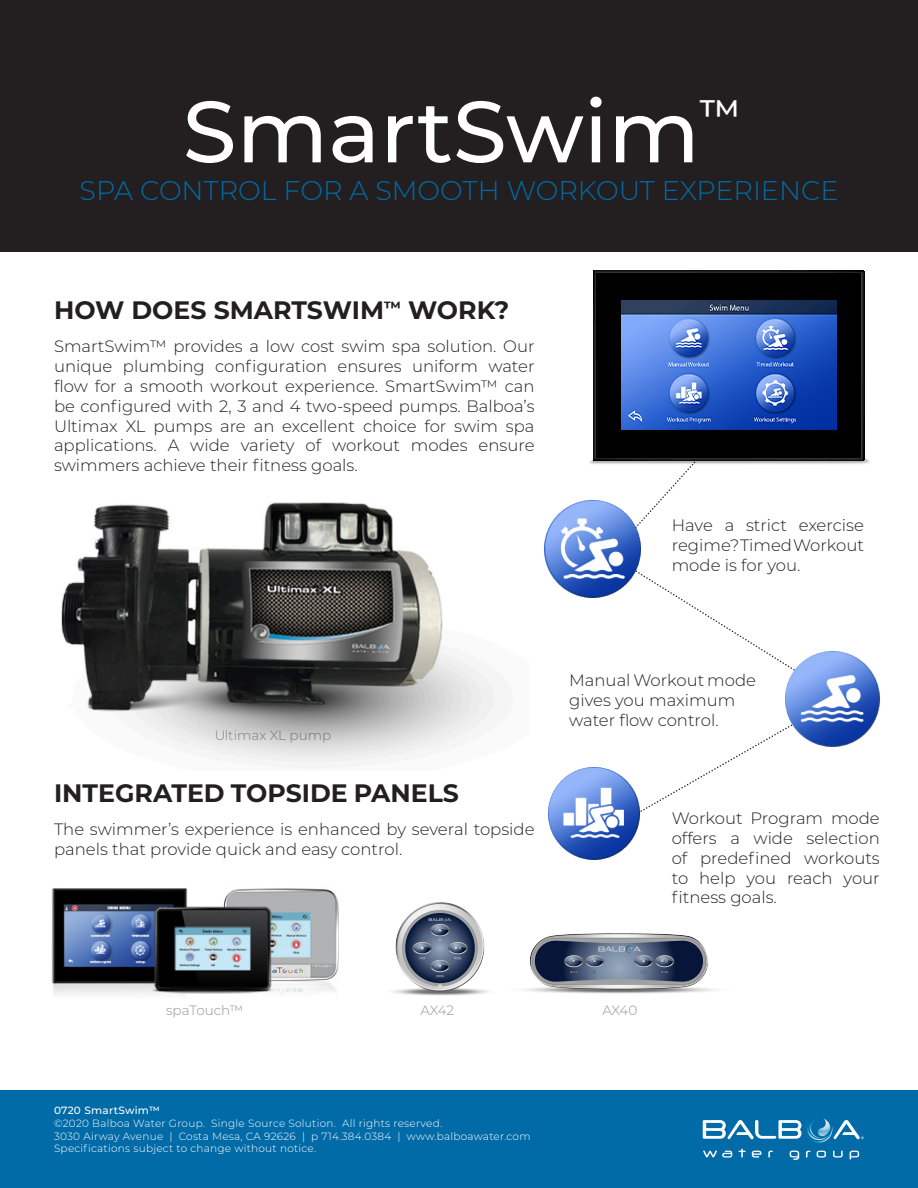
<style>
.page{position:relative;width:918px;height:1188px;background:#fff}
.page>*{position:absolute;margin:0;border:0;box-sizing:border-box;transform-origin:0 0}
.t1{font:500 86.7px "Montserrat";color:#fff}
.t2{font:300 27px "Montserrat";color:#006ba7}
.t3{font:700 25.2px "Montserrat";color:#231f20}
.t4{font:300 16.5px/19.8px "Montserrat";color:#231f20;text-align:justify}
.t5{font:300 13.5px "Montserrat";color:#939598}
.t6{font:300 10.5px/12.6px "Montserrat";letter-spacing:.025em;color:#fff}
.t7{font:500 10.5px "Montserrat";letter-spacing:.025em;color:#fff}
</style>
<div class="page">
<div style="left:0;top:0;width:918px;height:251px;background:#231f20"></div>
<div style="left:0;top:1090px;width:918px;height:98px;background:#006ba7"></div>
<svg style="left:641px;top:473px;width:44px;height:49px"></svg>
<svg style="left:641px;top:574px;width:143px;height:90px"></svg>
<svg style="left:639px;top:729px;width:145px;height:91px"></svg>
<img style="left:589px;top:270px;width:281px;height:203px">
<img style="left:393px;top:903px;width:96px;height:92px">
<img style="left:524px;top:933px;width:191px;height:60px">
<img style="left:61px;top:502px;width:434px;height:260px">
<svg style="left:703px;top:1119px;width:161px;height:41px"></svg>
<img style="left:785px;top:651px;width:95px;height:95px">
<img style="left:544px;top:501px;width:97px;height:96px">
<img style="left:548px;top:768px;width:91px;height:91px">
<img style="left:51px;top:888px;width:288px;height:107px">
<p class="t1" style="left:183px;top:71px;width:560px">SmartSwim<sup>™</sup></p>
<p class="t2" style="left:80px;top:172px;width:760px">SPA CONTROL FOR A SMOOTH WORKOUT EXPERIENCE</p>
<p class="t3" style="left:54px;top:292px;width:457px">HOW DOES SMARTSWIM<sup>™</sup> WORK?</p>
<p class="t4" style="left:54px;top:336px;width:482px">SmartSwim™ provides a low cost swim spa solution. Our unique plumbing configuration ensures uniform water flow for a smooth workout experience. SmartSwim™ can be configured with 2, 3 and 4 two-speed pumps. Balboa’s Ultimax XL pumps are an excellent choice for swim spa applications. A wide variety of workout modes ensure swimmers achieve their fitness goals.</p>
<p class="t4" style="left:672px;top:515px;width:194px">Have a strict exercise regime? Timed Workout mode is for you.</p>
<p class="t5" style="left:214px;top:726px;width:119px">Ultimax XL pump</p>
<p class="t3" style="left:54px;top:775px;width:407px">INTEGRATED TOPSIDE PANELS</p>
<p class="t4" style="left:54px;top:819px;width:482px">The swimmer’s experience is enhanced by several topside panels that provide quick and easy control.</p>
<p class="t4" style="left:569px;top:670px;width:188px">Manual Workout mode</p>
<p class="t4" style="left:569px;top:690px;width:168px">gives you maximum</p>
<p class="t4" style="left:569px;top:710px;width:151px">water flow control.</p>
<p class="t4" style="left:672px;top:808px;width:210px">Workout Program mode offers a wide selection of predefined workouts to help you reach your fitness goals.</p>
<p class="t5" style="left:166px;top:1001px;width:79px">spaTouch™</p>
<p class="t5" style="left:421px;top:1001px;width:35px">AX42</p>
<p class="t5" style="left:603px;top:1001px;width:36px">AX40</p>
<p class="t7" style="left:54px;top:1103px;width:107px">0720 SmartSwim™</p>
<p class="t6" style="left:54px;top:1117px;width:390px">©2020 Balboa Water Group. Single Source Solution. All rights reserved.</p>
<p class="t6" style="left:54px;top:1129px;width:478px">3030 Airway Avenue | Costa Mesa, CA 92626 | p 714.384.0384 | www.balboawater.com<br>Specifications subject to change without notice.</p>
</div>
